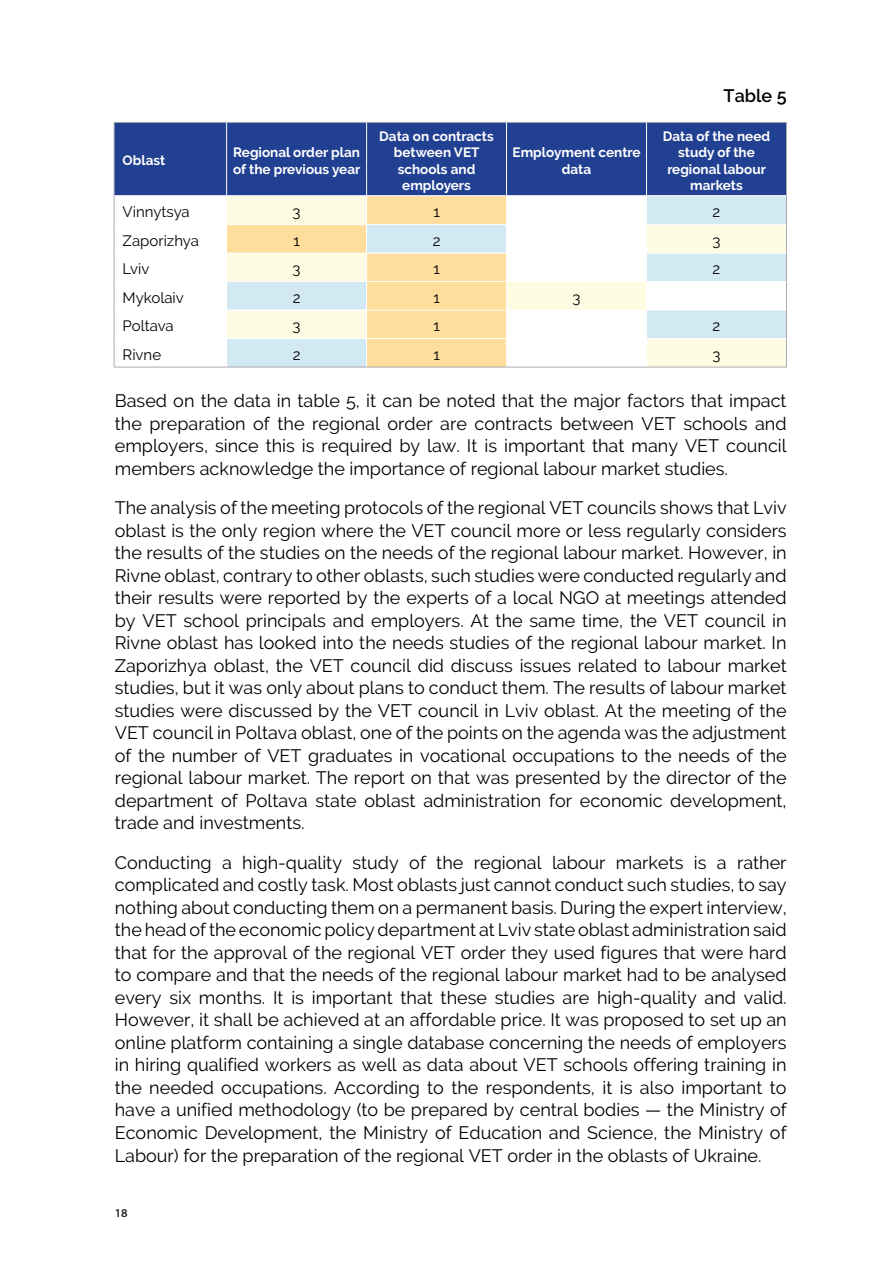
<style>
.page{position:relative;width:893px;height:1263px;background:#fff}
.page>*{position:absolute;margin:0;border:0;box-sizing:border-box;transform-origin:0 0}
.t1{font:18px/22.5px "Raleway";color:#000;text-align:justify}
.t2{font:600 18px "Raleway";color:#000}
.t3{font:15px "Raleway";color:#000}
.t4{font:700 13.5px/16.2px "Raleway";color:#fff;text-align:center}
.t5{font:600 12px "Myriad Pro";color:#221f20}
</style>
<div class="page">
<div style="left:115px;top:123px;width:671px;height:72px;background:#224091"></div>
<div style="left:227px;top:196px;width:140px;height:29px;background:#fdfbe1"></div>
<div style="left:227px;top:225px;width:140px;height:28px;background:#ffdd9c"></div>
<div style="left:227px;top:253px;width:140px;height:29px;background:#fdfbe1"></div>
<div style="left:227px;top:282px;width:140px;height:28px;background:#d2e8f2"></div>
<div style="left:227px;top:310px;width:140px;height:29px;background:#fdfbe1"></div>
<div style="left:227px;top:339px;width:140px;height:28px;background:#d2e8f2"></div>
<hr style="left:114px;top:122px;width:113px;height:1px;background:#a8aaad">
<hr style="left:114px;top:123px;width:1px;height:73px;background:#a8aaad">
<hr style="left:227px;top:122px;width:140px;height:1px;background:#a8aaad">
<hr style="left:367px;top:122px;width:140px;height:1px;background:#a8aaad">
<hr style="left:507px;top:122px;width:139px;height:1px;background:#a8aaad">
<hr style="left:646px;top:122px;width:141px;height:1px;background:#a8aaad">
<hr style="left:786px;top:123px;width:1px;height:73px;background:#a8aaad">
<svg style="left:114px;top:196px;width:1px;height:171px"></svg>
<hr style="left:226px;top:123px;width:1px;height:73px;background:#fff">
<hr style="left:366px;top:123px;width:1px;height:73px;background:#fff">
<hr style="left:506px;top:123px;width:1px;height:73px;background:#fff">
<hr style="left:646px;top:123px;width:1px;height:73px;background:#fff">
<hr style="left:114px;top:195px;width:113px;height:1px;background:#fff">
<hr style="left:114px;top:224px;width:113px;height:1px;background:#fff">
<hr style="left:227px;top:224px;width:140px;height:1px;background:#fff">
<hr style="left:114px;top:253px;width:113px;height:1px;background:#fff">
<hr style="left:227px;top:253px;width:140px;height:1px;background:#fff">
<hr style="left:114px;top:281px;width:113px;height:1px;background:#fff">
<hr style="left:227px;top:281px;width:140px;height:1px;background:#fff">
<hr style="left:114px;top:310px;width:113px;height:1px;background:#fff">
<hr style="left:227px;top:310px;width:140px;height:1px;background:#fff">
<hr style="left:114px;top:338px;width:113px;height:1px;background:#fff">
<hr style="left:227px;top:338px;width:140px;height:1px;background:#fff">
<svg style="left:366px;top:196px;width:421px;height:171px"></svg>
<hr style="left:114px;top:367px;width:113px;height:1px;background:#a8aaad">
<hr style="left:227px;top:367px;width:140px;height:1px;background:#a8aaad">
<hr style="left:367px;top:367px;width:140px;height:1px;background:#a8aaad">
<hr style="left:507px;top:367px;width:139px;height:1px;background:#a8aaad">
<hr style="left:646px;top:367px;width:141px;height:1px;background:#a8aaad">
<p class="t4" style="left:123px;top:153px;width:44px">Oblast</p>
<p class="t4" style="left:233px;top:145px;width:129px;text-align:left">Regional order plan of the previous year</p>
<p class="t4" style="left:379px;top:128px;width:116px">Data on contracts between VET schools and employers</p>
<p class="t4" style="left:513px;top:145px;width:129px">Employment centre data</p>
<p class="t2" style="left:724px;top:85px;width:65px">Table 5</p>
<p class="t4" style="left:663px;top:128px;width:109px">Data of the need study of the regional labour markets</p>
<p class="t3" style="left:123px;top:203px;width:69px">Vinnytsya</p>
<p class="t3" style="left:293px;top:203px;width:10px">3</p>
<p class="t3" style="left:433px;top:203px;width:8px">1</p>
<p class="t3" style="left:713px;top:203px;width:9px">2</p>
<p class="t3" style="left:123px;top:232px;width:78px">Zaporizhya</p>
<p class="t3" style="left:293px;top:232px;width:8px">1</p>
<p class="t3" style="left:433px;top:232px;width:9px">2</p>
<p class="t3" style="left:712px;top:232px;width:10px">3</p>
<p class="t3" style="left:123px;top:260px;width:28px">Lviv</p>
<p class="t3" style="left:293px;top:260px;width:10px">3</p>
<p class="t3" style="left:433px;top:260px;width:8px">1</p>
<p class="t3" style="left:713px;top:260px;width:9px">2</p>
<p class="t3" style="left:123px;top:289px;width:63px">Mykolaiv</p>
<p class="t3" style="left:293px;top:289px;width:9px">2</p>
<p class="t3" style="left:433px;top:289px;width:8px">1</p>
<p class="t3" style="left:572px;top:289px;width:10px">3</p>
<p class="t3" style="left:123px;top:317px;width:53px">Poltava</p>
<p class="t3" style="left:293px;top:317px;width:10px">3</p>
<p class="t3" style="left:433px;top:317px;width:8px">1</p>
<p class="t3" style="left:713px;top:317px;width:9px">2</p>
<p class="t3" style="left:123px;top:346px;width:40px">Rivne</p>
<p class="t3" style="left:293px;top:346px;width:9px">2</p>
<p class="t3" style="left:433px;top:346px;width:8px">1</p>
<p class="t3" style="left:712px;top:346px;width:10px">3</p>
<p class="t1" style="left:115px;top:389px;width:673px">Based on the data in table 5, it can be noted that the major factors that impact the preparation of the regional order are contracts between VET schools and employers, since this is required by law. It is important that many VET council members acknowledge the importance of regional labour market studies.</p>
<p class="t1" style="left:115px;top:496px;width:673px">The analysis of the meeting protocols of the regional VET councils shows that Lviv oblast is the only region where the VET council more or less regularly considers the results of the studies on the needs of the regional labour market. However, in Rivne oblast, contrary to other oblasts, such studies were conducted regularly and their results were reported by the experts of a local NGO at meetings attended by VET school principals and employers. At the same time, the VET council in Rivne oblast has looked into the needs studies of the regional labour market. In Zaporizhya oblast, the VET council did discuss issues related to labour market studies, but it was only about plans to conduct them. The results of labour market studies were discussed by the VET council in Lviv oblast. At the meeting of the VET council in Poltava oblast, one of the points on the agenda was the adjustment of the number of VET graduates in vocational occupations to the needs of the regional labour market. The report on that was presented by the director of the department of Poltava state oblast administration for economic development, trade and investments.</p>
<p class="t1" style="left:115px;top:851px;width:673px">Conducting a high-quality study of the regional labour markets is a rather complicated and costly task. Most oblasts just cannot conduct such studies, to say nothing about conducting them on a permanent basis. During the expert interview, the head of the economic policy department at Lviv state oblast administration said that for the approval of the regional VET order they used figures that were hard to compare and that the needs of the regional labour market had to be analysed every six months. It is important that these studies are high-quality and valid.<br>However, it shall be achieved at an affordable price. It was proposed to set up an online platform containing a single database concerning the needs of employers in hiring qualified workers as well as data about VET schools offering training in the needed occupations. According to the respondents, it is also important to have a unified methodology (to be prepared by central bodies — the Ministry of Economic Development, the Ministry of Education and Science, the Ministry of Labour) for the preparation of the regional VET order in the oblasts of Ukraine.</p>
<p class="t5" style="left:115px;top:1205px;width:14px">18</p>
</div>
